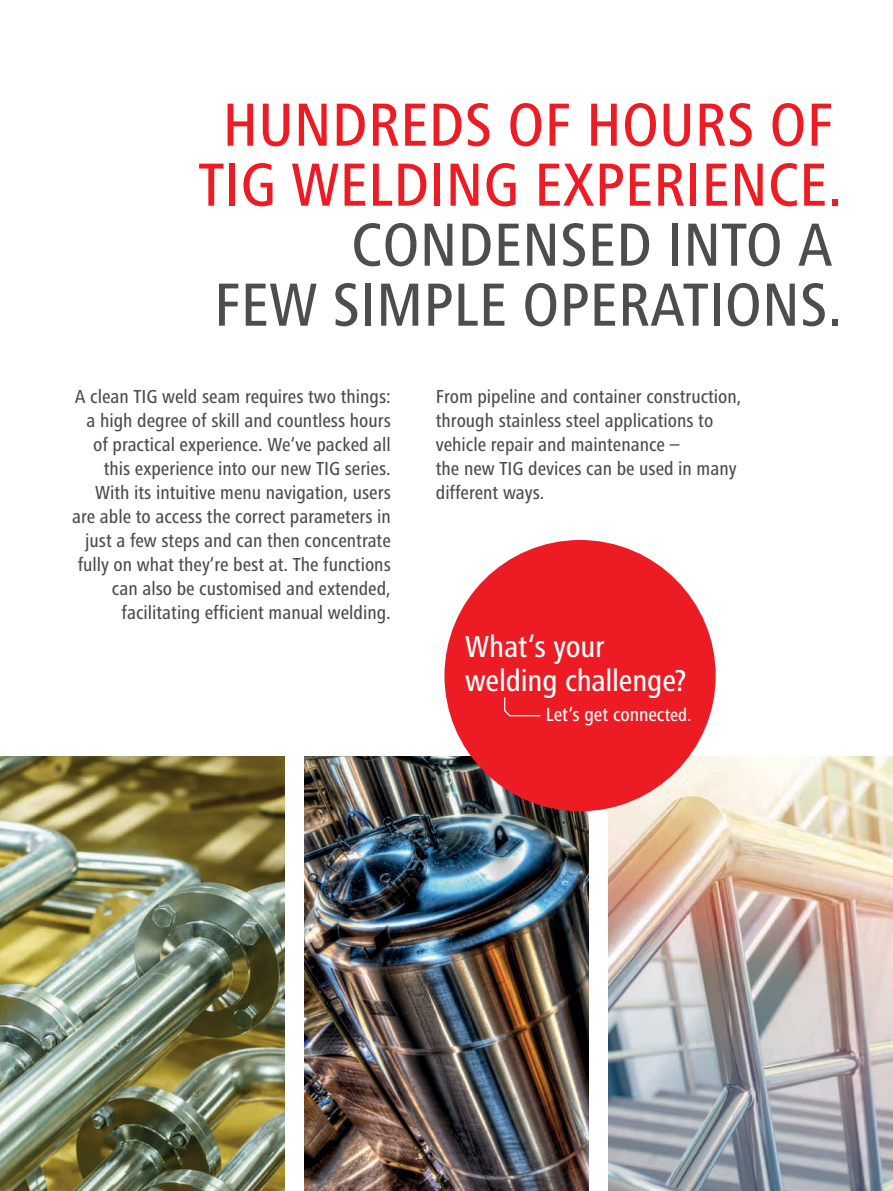
<style>
.page{position:relative;width:893px;height:1191px;background:#fff}
.page>*{position:absolute;margin:0;border:0;box-sizing:border-box;transform-origin:0 0}
.t1{font:500 condensed 63px/60px "Frutiger Next LTW1 G";color:#ed1c24;text-align:center}
.t2{font:500 condensed 63px/60px "Frutiger Next LTW1 G";color:#4d4d4f;text-align:right}
.t3{font:500 condensed 31.35px/33.9px "Frutiger Next LTW1 G";letter-spacing:-.01em;color:#fff}
.t4{font:500 condensed 19.65px "Frutiger Next LTW1 G";letter-spacing:-.005em;color:#fff}
.t5{font:500 condensed 19.5px/24px "Frutiger Next LTW1 G";color:#4d4d4f;text-align:right}
.s1{font-size:18.45px}
</style>
<div class="page">
<img style="left:0;top:756px;width:285px;height:435px">
<img style="left:304px;top:756px;width:285px;height:435px">
<img style="left:608px;top:756px;width:285px;height:435px">
<div style="left:444px;top:540px;width:272px;height:271px;background:#ed1c24;border-radius:50%"></div>
<svg style="left:504px;top:697px;width:37px;height:20px"></svg>
<h1 class="t1" style="left:198px;top:95px;width:646px">HUNDREDS OF HOURS OF<br>TIG WELDING EXPERIENCE.</h1>
<h1 class="t2" style="left:214px;top:215px;width:630px">CONDENSED INTO A<br>FEW SIMPLE OPERATIONS.</h1>
<p class="t5" style="left:72px;top:385px;width:320px">A clean TIG weld seam requires two things: a high degree of skill and countless hours of practical experience. We‘ve packed all this experience into our new TIG series.<br>With its intuitive menu navigation, users are able to access the correct parameters in just a few steps and can then concentrate fully on what they‘re best at. The functions can also be customised and extended, facilitating efficient manual welding.</p>
<p class="t5" style="left:436px;top:385px;width:307px;text-align:left">From pipeline and container construction, through stainless steel applications to vehicle repair and maintenance –<br>the new TIG devices can be used in many different ways.</p>
<h2 class="t3" style="left:465px;top:629px;width:223px">What‘s your welding challenge?</h2>
<p class="t4" style="left:546px;top:703px;width:147px">Let’s get connec<span class="s1">ted.</span></p>
</div>
